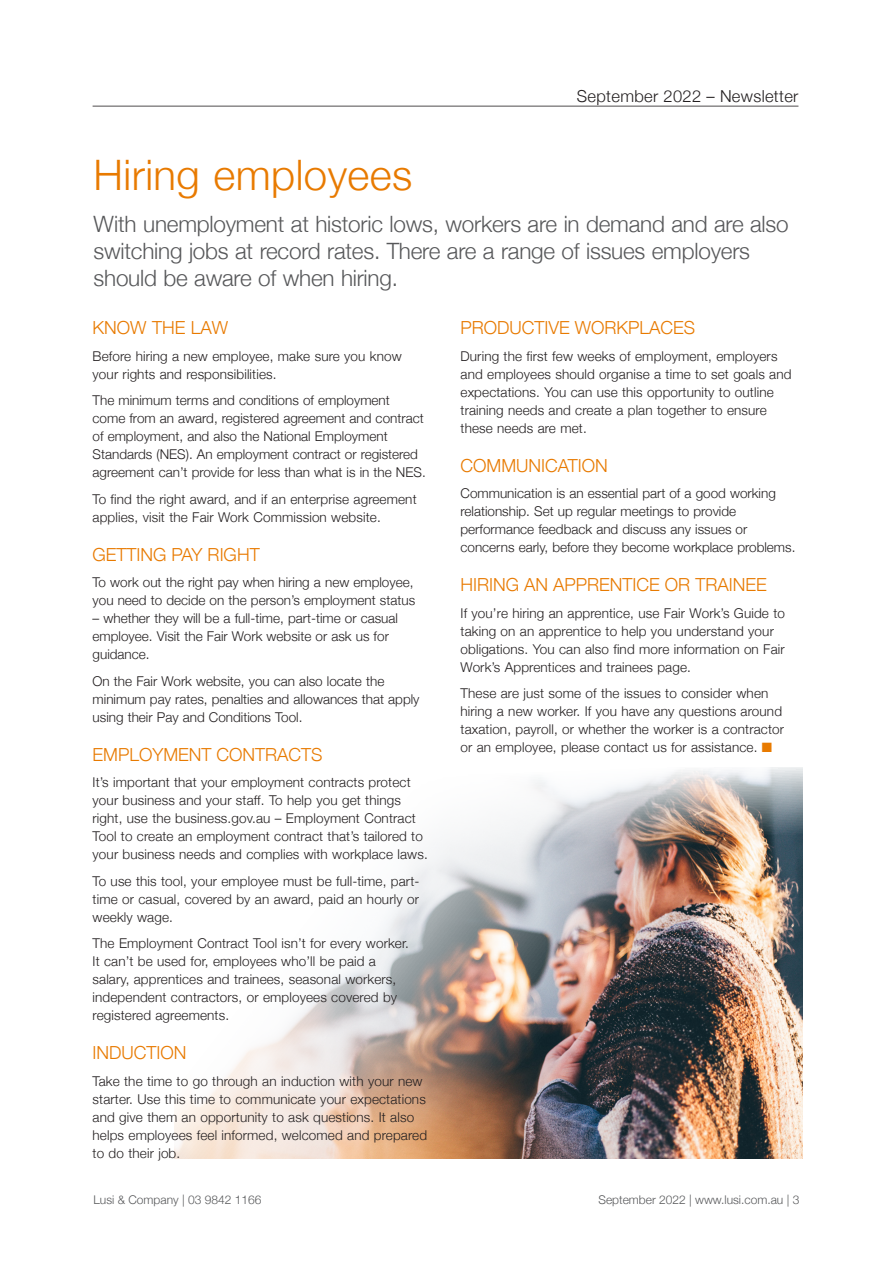
<style>
.page{position:relative;width:893px;height:1263px;background:#fff}
.page>*{position:absolute;margin:0;border:0;box-sizing:border-box;transform-origin:0 0}
._15_Article_head_1{font:300 42px "Helvetica Neue";letter-spacing:.01em;color:#e87a00}
._15_Blurb_text{font:300 22.5px/27px "Helvetica Neue";letter-spacing:-.01em;color:#57585a}
.subhead_orange{font:300 18px "Helvetica Neue";color:#e87a00}
._15_Blurb_text-2{font:300 18px "Helvetica Neue";color:#e87a00}
.t1{font:300 16.5px "Helvetica Neue";letter-spacing:.02em;color:#231f20}
._15_Body_text{font:300 13.5px/18px "Helvetica Neue";letter-spacing:.01em;color:#231f20}
.t2{font:300 12px "Helvetica Neue";color:#57585a}
.s1{color:#e87a00}
</style>
<div class="page">
<hr style="left:93px;top:106px;width:705px;height:1px;background:#231f20">
<img style="left:174px;top:767px;width:628px;height:391px">
<p class="t1" style="left:577px;top:83px;width:223px">September 2022 – Newsletter</p>
<p class="_15_Article_head_1" style="left:94px;top:141px;width:320px">Hiring employees</p>
<p class="_15_Blurb_text" style="left:94px;top:209px;width:697px">With unemployment at historic lows, workers are in demand and are also switching jobs at record rates. There are a range of issues employers should be aware of when hiring.</p>
<p class="_15_Blurb_text-2" style="left:93px;top:313px;width:137px">KNOW THE LAW</p>
<p class="_15_Body_text" style="left:93px;top:346px;width:311px">Before hiring a new employee, make sure you know your rights and responsibilities.</p>
<p class="_15_Body_text" style="left:93px;top:390px;width:335px">The minimum terms and conditions of employment come from an award, registered agreement and contract of employment, and also the National Employment Standards (NES). An employment contract or registered agreement can’t provide for less than what is in the NES.</p>
<p class="_15_Body_text" style="left:93px;top:489px;width:326px">To find the right award, and if an enterprise agreement applies, visit the Fair Work Commission website.</p>
<p class="subhead_orange" style="left:93px;top:540px;width:169px">GETTING PAY RIGHT</p>
<p class="_15_Body_text" style="left:93px;top:572px;width:324px">To work out the right pay when hiring a new employee, you need to decide on the person’s employment status</p>
<p class="_15_Body_text" style="left:93px;top:608px;width:307px">– whether they will be a full-time, part-time or casual employee. Visit the Fair Work website or ask us for guidance.</p>
<p class="_15_Body_text" style="left:93px;top:671px;width:328px">On the Fair Work website, you can also locate the minimum pay rates, penalties and allowances that apply using their Pay and Conditions Tool.</p>
<p class="subhead_orange" style="left:93px;top:740px;width:231px">EMPLOYMENT CONTRACTS</p>
<p class="_15_Body_text" style="left:93px;top:772px;width:337px">It’s important that your employment contracts protect your business and your staff. To help you get things right, use the business.gov.au – Employment Contract Tool to create an employment contract that’s tailored to your business needs and complies with workplace laws.</p>
<p class="_15_Body_text" style="left:93px;top:871px;width:328px;text-align:justify">To use this tool, your employee must be full-time, part&shy;time or casual, covered by an award, paid an hourly or weekly wage.</p>
<p class="_15_Body_text" style="left:93px;top:933px;width:318px">The Employment Contract Tool isn’t for every worker.<br>It can’t be used for, employees who’ll be paid a salary, apprentices and trainees, seasonal workers, independent contractors, or employees covered by registered agreements.</p>
<p class="subhead_orange" style="left:93px;top:1038px;width:96px">INDUCTION</p>
<p class="_15_Body_text" style="left:93px;top:1071px;width:336px">Take the time to go through an induction with your new starter. Use this time to communicate your expectations and give them an opportunity to ask questions. It also helps employees feel informed, welcomed and prepared to do their job.</p>
<p class="subhead_orange" style="left:460px;top:313px;width:236px">PRODUCTIVE WORKPLACES</p>
<p class="_15_Body_text" style="left:460px;top:346px;width:332px">During the first few weeks of employment, employers and employees should organise a time to set goals and expectations. You can use this opportunity to outline training needs and create a plan together to ensure these needs are met.</p>
<p class="subhead_orange" style="left:460px;top:451px;width:149px">COMMUNICATION</p>
<p class="_15_Body_text" style="left:460px;top:483px;width:336px">Communication is an essential part of a good working relationship. Set up regular meetings to provide performance feedback and discuss any issues or concerns early, before they become workplace problems.</p>
<p class="subhead_orange" style="left:460px;top:570px;width:308px">HIRING AN APPRENTICE OR TRAINEE</p>
<p class="_15_Body_text" style="left:460px;top:603px;width:326px">If you’re hiring an apprentice, use Fair Work’s Guide to taking on an apprentice to help you understand your obligations. You can also find more information on Fair Work’s Apprentices and trainees page.</p>
<p class="_15_Body_text" style="left:460px;top:683px;width:325px">These are just some of the issues to consider when hiring a new worker. If you have any questions around taxation, payroll, or whether the worker is a contractor or an employee, please contact us for assistance. <span class="s1">■</span></p>
<p class="t2" style="left:94px;top:1190px;width:169px">Lusi &amp; Company | 03 9842 1166</p>
<p class="t2" style="left:598px;top:1190px;width:202px">September 2022 | www.lusi.com.au | 3</p>
</div>
